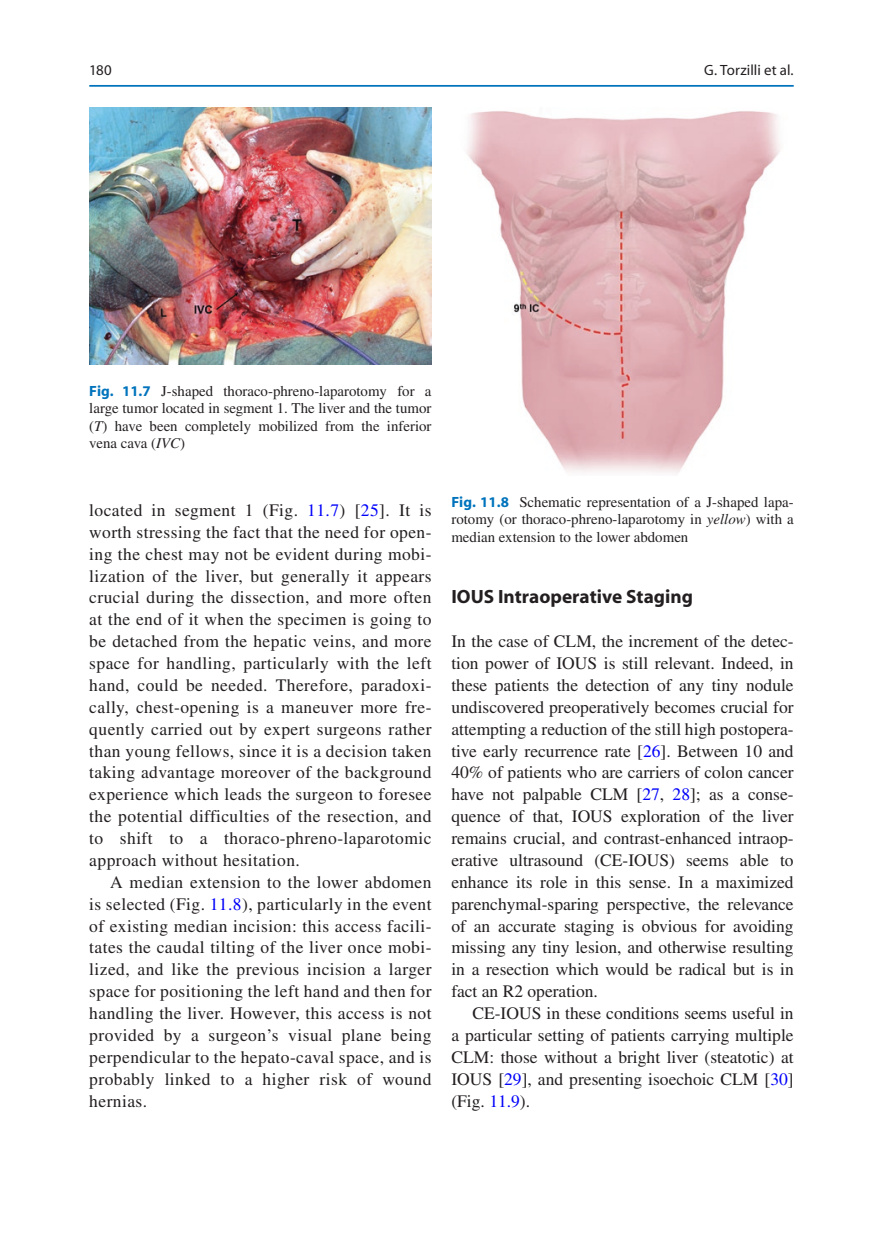
<style>
.page{position:relative;width:883px;height:1260px;background:#fff}
.page>*{position:absolute;margin:0;border:0;box-sizing:border-box;transform-origin:0 0}
.t1{font:700 19.25px "Lwffsc Myriad";color:#231f20}
.t2{font:17.5px/21.9px "Pbpkng Times";letter-spacing:.01em;color:#231f20;text-align:justify}
.t3{font:14.88px/17.5px "Pbpkng Times";color:#231f20;text-align:justify}
.t4{font:14.88px "Tvtnjy Myriad";letter-spacing:.005em;color:#231f20}
.t5{font:14.88px "Jvbnbv Myriad";color:#231f20}
.s1{font-family:"Lwffsc Myriad";font-weight:700;color:#0073bc}
.s2{font-family:"Ybkgns Times";font-style:italic}
.s3{color:#0000fa}
</style>
<div class="page">
<img style="left:89px;top:107px;width:343px;height:258px">
<img style="left:467px;top:111px;width:313px;height:363px">
<hr style="left:89px;top:85px;width:705px;height:2px;background:#0073bc">
<p class="t5" style="left:89px;top:63px;width:24px">180</p>
<p class="t4" style="left:704px;top:63px;width:91px">G. Torzilli et al.</p>
<p class="t3" style="left:89px;top:382px;width:344px"><span class="s1">Fig. 11.7</span> J-shaped thoraco-phreno-laparotomy for a large tumor located in segment 1. The liver and the tumor (<span class="s2">T</span>) have been completely mobilized from the inferior vena cava (<span class="s2">IVC</span>)</p>
<p class="t2" style="left:89px;top:499px;width:344px">located in segment 1 (Fig. <span class="s3">11.7</span>) [<span class="s3">25</span>]. It is worth stressing the fact that the need for open&shy;ing the chest may not be evident during mobi&shy;lization of the liver, but generally it appears crucial during the dissection, and more often at the end of it when the specimen is going to be detached from the hepatic veins, and more space for handling, particularly with the left hand, could be needed. Therefore, paradoxi&shy;cally, chest-opening is a maneuver more fre&shy;quently carried out by expert surgeons rather than young fellows, since it is a decision taken taking advantage moreover of the background experience which leads the surgeon to foresee the potential difficulties of the resection, and to shift to a thoraco-phreno-laparotomic approach without hesitation.</p>
<p class="t2" style="left:89px;top:871px;width:344px;text-indent:21px">A median extension to the lower abdomen is selected (Fig. <span class="s3">11.8</span>), particularly in the event of existing median incision: this access facili&shy;tates the caudal tilting of the liver once mobi&shy;lized, and like the previous incision a larger space for positioning the left hand and then for handling the liver. However, this access is not provided by a surgeon’s visual plane being perpendicular to the hepato-caval space, and is probably linked to a higher risk of wound hernias.</p>
<p class="t3" style="left:451px;top:493px;width:344px"><span class="s1">Fig. 11.8</span> Schematic representation of a J-shaped lapa&shy;rotomy (or thoraco-phreno-laparotomy in <span class="s2">yellow</span>) with a median extension to the lower abdomen</p>
<p class="t1" style="left:451px;top:587px;width:243px">IOUS Intraoperative Staging</p>
<p class="t2" style="left:451px;top:630px;width:344px">In the case of CLM, the increment of the detec&shy;tion power of IOUS is still relevant. Indeed, in these patients the detection of any tiny nodule undiscovered preoperatively becomes crucial for attempting a reduction of the still high postopera&shy;tive early recurrence rate [<span class="s3">26</span>]. Between 10 and 40% of patients who are carriers of colon cancer have not palpable CLM [<span class="s3">27</span>, <span class="s3">28</span>]; as a conse&shy;quence of that, IOUS exploration of the liver remains crucial, and contrast-enhanced intraop&shy;erative ultrasound (CE-IOUS) seems able to enhance its role in this sense. In a maximized parenchymal-sparing perspective, the relevance of an accurate staging is obvious for avoiding missing any tiny lesion, and otherwise resulting in a resection which would be radical but is in fact an R2 operation.</p>
<p class="t2" style="left:451px;top:1002px;width:344px;text-indent:21px">CE-IOUS in these conditions seems useful in a particular setting of patients carrying multiple CLM: those without a bright liver (steatotic) at IOUS [<span class="s3">29</span>], and presenting isoechoic CLM [<span class="s3">30</span>] (Fig. <span class="s3">11.9</span>).</p>
</div>
